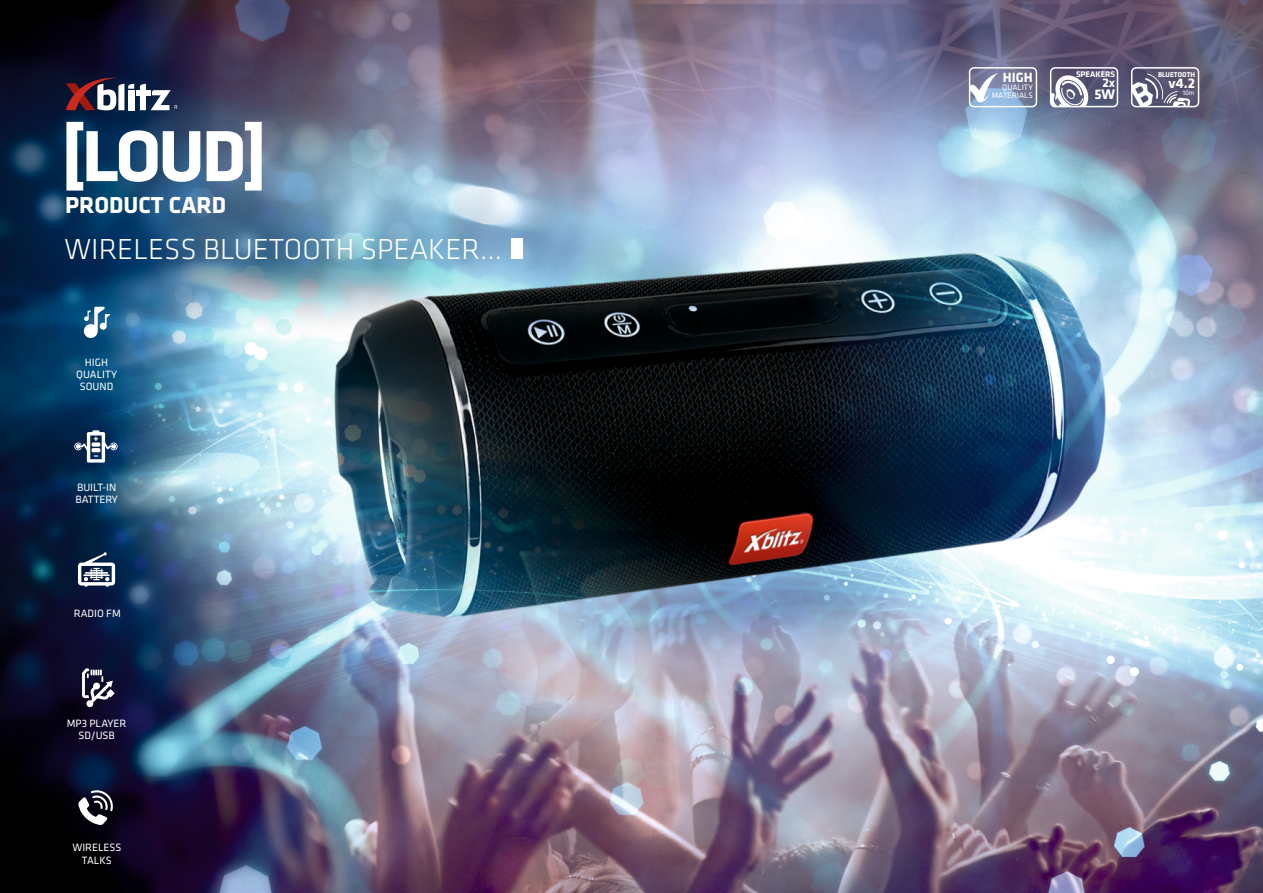
<style>
.page{position:relative;width:1263px;height:893px;background:#fff}
.page>*{position:absolute;margin:0;border:0;box-sizing:border-box;transform-origin:0 0}
.t1{font:700 75px "Klavika";color:#fff}
.t2{font:300 30px "Klavika";color:#fff}
.t3{font:700 24px "Klavika";color:#fff}
.t4{font:700 14.4px "Klavika";color:#fff}
.t5{font:700 13.8px "Klavika";color:#fff}
.t6{font:700 12.9px "Klavika";color:#fff}
.t7{font:10.95px/12.5px "Klavika";color:#fff;text-align:center}
.t8{font:700 8.85px "Arial";color:#fff}
.t9{font:700 8.4px "Klavika";color:#fff}
.t10{font:8.25px/7.5px "Klavika";color:#fff;text-align:right}
.t11{font:700 7.2px "Klavika";color:#fff}
.t12{font:6.9px "Klavika";color:#fff}
</style>
<div class="page">
<img style="left:0;top:0;width:1263px;height:893px">
<div style="left:136px;top:90px;width:14px;height:5px;background:#fff"></div>
<svg style="left:140px;top:84px;width:37px;height:26px"></svg>
<svg style="left:66px;top:77px;width:68px;height:33px"></svg>
<div style="left:511px;top:238px;width:11px;height:21px;background:#fff"></div>
<svg style="left:84px;top:307px;width:26px;height:31px"></svg>
<svg style="left:74px;top:430px;width:44px;height:33px"></svg>
<svg style="left:78px;top:552px;width:37px;height:35px"></svg>
<svg style="left:82px;top:668px;width:33px;height:39px"></svg>
<svg style="left:77px;top:790px;width:36px;height:36px"></svg>
<svg style="left:1050px;top:67px;width:68px;height:40px"></svg>
<svg style="left:1131px;top:67px;width:68px;height:40px"></svg>
<svg style="left:969px;top:67px;width:68px;height:40px;background:#96a0bb"></svg>
<h1 class="t1" style="left:61px;top:125px;width:208px">[LOUD]</h1>
<h3 class="t3" style="left:65px;top:195px;width:163px">PRODUCT CARD</h3>
<h2 class="t2" style="left:65px;top:237px;width:439px">WIRELESS BLUETOOTH SPEAKER...</h2>
<p class="t7" style="left:76px;top:357px;width:42px">HIGH<br>QUALITY<br>SOUND</p>
<p class="t8" style="left:93px;top:436px;width:7px">+</p>
<p class="t7" style="left:75px;top:482px;width:44px;text-align:left">BUILT-IN<br>BATTERY</p>
<p class="t7" style="left:74px;top:608px;width:49px">RADIO FM</p>
<p class="t7" style="left:67px;top:718px;width:61px">MP3 PLAYER<br>SD/USB</p>
<p class="t7" style="left:72px;top:842px;width:51px">WIRELESS<br>TALKS</p>
<p class="t5" style="left:1003px;top:71px;width:31px">HIGH</p>
<p class="t10" style="left:992px;top:84px;width:43px">QUALITY<br>MATERIALS</p>
<p class="t9" style="left:1076px;top:71px;width:41px">SPEAKERS</p>
<p class="t6" style="left:1102px;top:77px;width:14px">2x</p>
<h3 class="t4" style="left:1094px;top:88px;width:22px">5W</h3>
<p class="t11" style="left:1158px;top:72px;width:39px">BLUETOOTH</p>
<h3 class="t4" style="left:1168px;top:77px;width:28px">v4.2</h3>
<p class="t12" style="left:1183px;top:90px;width:13px">10m</p>
</div>
